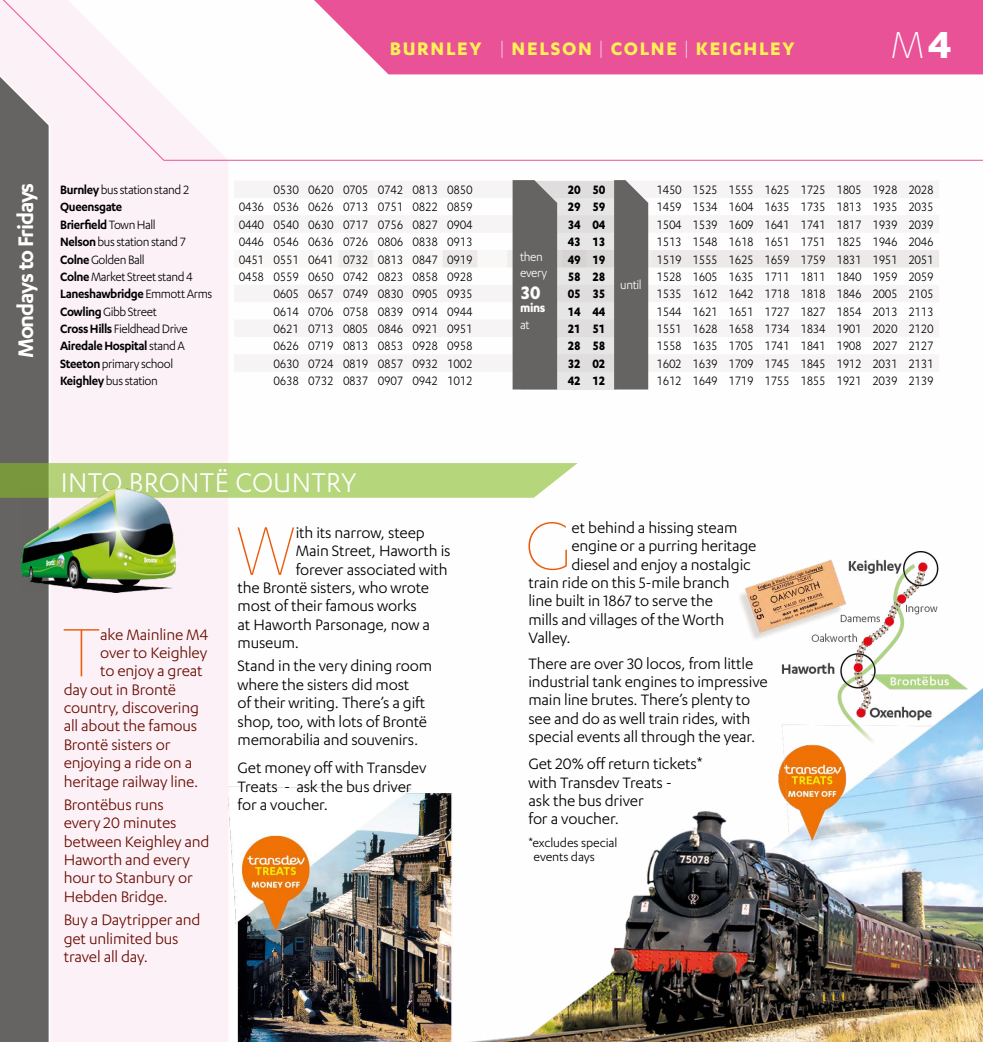
<style>
.page{position:relative;width:983px;height:1042px;background:#fff}
.page>*{position:absolute;margin:0;border:0;box-sizing:border-box;transform-origin:0 0}
.t1{font:100 79.27px "Karbon";color:#ea5b0b}
.t2{font:300 43.75px "Karbon";color:#fff}
.t3{font:31.5px "Karbon";letter-spacing:.01em;color:#fff;scale:.95 1}
.t4{font:600 24.5px "Karbon";letter-spacing:-.05em;color:#fff}
.t5{font:700 21px "Karbon";letter-spacing:.08em;color:#fff155}
.t6{font:700 21px "Karbon";color:#fff;scale:.95 1}
.t7{font:17.5px/18.4px "Karbon";letter-spacing:-.01em;color:#000}
.t8{font:17.5px/18.4px "Karbon";letter-spacing:-.01em;color:#680c00}
.t9{font:14.17px "Karbon";letter-spacing:-.025em;color:#000;scale:.9 1}
.t10{font:700 14.17px "Karbon";letter-spacing:-.025em;color:#000;scale:.9 1}
.t11{font:14px "Karbon";letter-spacing:-.03em;color:#000;scale:.95 1}
.t12{font:600 14px "Karbon";letter-spacing:-.03em;color:#000;scale:.95 1}
.t13{font:14px/14px "Karbon";letter-spacing:-.01em;color:#000}
.t14{font:14px/16.8px "Karbon";letter-spacing:-.03em;color:#fff;scale:.95 1}
.t15{font:700 14px "Karbon";color:#fff;scale:.95 1}
.s1{font-weight:300;color:#fff}
.s2{font-weight:700}
.s3{font-weight:600}
.s4{font-weight:400}
</style>
<div class="page">
<img style="left:228px;top:181px;width:754px;height:861px">
<div style="left:51px;top:161px;width:177px;height:881px;background:#fdf1f8"></div>
<div style="left:0;top:161px;width:49px;height:881px;background:#666463"></div>
<svg style="left:0;top:0;width:982px;height:161px"></svg>
<svg style="left:234px;top:180px;width:704px;height:209px"></svg>
<div style="left:314px;top:0;width:668px;height:74px;background:#ea5297"></div>
<svg style="left:0;top:463px;width:577px;height:35px;background:#b4d17b"></svg>
<img style="left:21px;top:488px;width:158px;height:104px">
<h3 class="t5" style="left:389px;top:37px;width:406px">BURNLEY <span class="s1">|</span> NELSON <span class="s1">|</span> COLNE <span class="s1">|</span> KEIGHLEY</h3>
<h2 class="t2" style="left:890px;top:21px;width:63px">M<span class="s2">4</span></h2>
<h3 class="t4" style="left:12px;top:358px;width:177px;rotate:-90deg">Mondays to Fridays</h3>
<p class="t11" style="left:60px;top:182px;width:138px"><span class="s3">Burnley</span> bus station stand 2</p>
<p class="t9" style="left:273px;top:182px;width:223px">0530 0620 0705 0742 0813 0850</p>
<p class="t10" style="left:567px;top:182px;width:43px">20 50</p>
<p class="t9" style="left:656px;top:182px;width:310px">1450 1525 1555 1625 1725 1805 1928 2028</p>
<p class="t12" style="left:60px;top:199px;width:67px">Queensgate</p>
<p class="t9" style="left:239px;top:199px;width:261px">0436 0536 0626 0713 0751 0822 0859</p>
<p class="t10" style="left:567px;top:199px;width:43px">29 59</p>
<p class="t9" style="left:656px;top:199px;width:310px">1459 1534 1604 1635 1735 1813 1935 2035</p>
<p class="t12" style="left:60px;top:217px;width:102px">Brierfield <span class="s4">Town Hall</span></p>
<p class="t9" style="left:239px;top:217px;width:261px">0440 0540 0630 0717 0756 0827 0904</p>
<p class="t10" style="left:567px;top:216px;width:43px">34 04</p>
<p class="t9" style="left:656px;top:217px;width:310px">1504 1539 1609 1641 1741 1817 1939 2039</p>
<p class="t11" style="left:60px;top:234px;width:134px"><span class="s3">Nelson</span> bus station stand 7</p>
<p class="t9" style="left:239px;top:234px;width:261px">0446 0546 0636 0726 0806 0838 0913</p>
<p class="t10" style="left:567px;top:234px;width:43px">43 13</p>
<p class="t9" style="left:656px;top:234px;width:310px">1513 1548 1618 1651 1751 1825 1946 2046</p>
<p class="t11" style="left:60px;top:252px;width:90px"><span class="s3">Colne</span> Golden Ball</p>
<p class="t9" style="left:239px;top:251px;width:261px">0451 0551 0641 0732 0813 0847 0919</p>
<p class="t10" style="left:567px;top:251px;width:43px">49 19</p>
<p class="t9" style="left:656px;top:251px;width:310px">1519 1555 1625 1659 1759 1831 1951 2051</p>
<p class="t11" style="left:60px;top:269px;width:141px"><span class="s3">Colne</span> Market Street stand 4</p>
<p class="t9" style="left:239px;top:269px;width:261px">0458 0559 0650 0742 0823 0858 0928</p>
<p class="t10" style="left:567px;top:268px;width:43px">58 28</p>
<p class="t9" style="left:656px;top:269px;width:310px">1528 1605 1635 1711 1811 1840 1959 2059</p>
<p class="t12" style="left:60px;top:286px;width:162px">Laneshawbridge <span class="s4">Emmott Arms</span></p>
<p class="t9" style="left:273px;top:286px;width:223px">0605 0657 0749 0830 0905 0935</p>
<p class="t10" style="left:567px;top:286px;width:43px">05 35</p>
<p class="t9" style="left:656px;top:286px;width:310px">1535 1612 1642 1718 1818 1846 2005 2105</p>
<p class="t11" style="left:60px;top:304px;width:103px"><span class="s3">Cowling</span> Gibb Street</p>
<p class="t9" style="left:273px;top:304px;width:223px">0614 0706 0758 0839 0914 0944</p>
<p class="t10" style="left:567px;top:303px;width:43px">14 44</p>
<p class="t9" style="left:656px;top:304px;width:310px">1544 1621 1651 1727 1827 1854 2013 2113</p>
<p class="t11" style="left:60px;top:321px;width:136px"><span class="s3">Cross Hills</span> Fieldhead Drive</p>
<p class="t9" style="left:273px;top:321px;width:223px">0621 0713 0805 0846 0921 0951</p>
<p class="t10" style="left:567px;top:321px;width:43px">21 51</p>
<p class="t9" style="left:656px;top:321px;width:310px">1551 1628 1658 1734 1834 1901 2020 2120</p>
<p class="t12" style="left:60px;top:338px;width:133px">Airedale Hospital <span class="s4">stand A</span></p>
<p class="t9" style="left:273px;top:338px;width:223px">0626 0719 0813 0853 0928 0958</p>
<p class="t10" style="left:567px;top:338px;width:43px">28 58</p>
<p class="t9" style="left:656px;top:338px;width:310px">1558 1635 1705 1741 1841 1908 2027 2127</p>
<p class="t11" style="left:60px;top:356px;width:120px"><span class="s3">Steeton</span> primary school</p>
<p class="t9" style="left:273px;top:356px;width:223px">0630 0724 0819 0857 0932 1002</p>
<p class="t10" style="left:567px;top:355px;width:43px">32 02</p>
<p class="t9" style="left:656px;top:356px;width:310px">1602 1639 1709 1745 1845 1912 2031 2131</p>
<p class="t11" style="left:60px;top:373px;width:104px"><span class="s3">Keighley</span> bus station</p>
<p class="t9" style="left:273px;top:373px;width:223px">0638 0732 0837 0907 0942 1012</p>
<p class="t10" style="left:567px;top:373px;width:43px">42 12</p>
<p class="t9" style="left:656px;top:373px;width:310px">1612 1649 1719 1755 1855 1921 2039 2139</p>
<p class="t14" style="left:520px;top:247px;width:30px">then every</p>
<h3 class="t6" style="left:520px;top:281px;width:23px">30</h3>
<p class="t15" style="left:520px;top:300px;width:28px">mins</p>
<p class="t14" style="left:520px;top:316px;width:12px">at</p>
<p class="t14" style="left:620px;top:276px;width:24px">until</p>
<h3 class="t3" style="left:61px;top:465px;width:312px">INTO BRONTË COUNTRY</h3>
<h1 class="t1" style="left:63px;top:609px;width:39px">T</h1>
<p class="t8" style="left:100px;top:624px;width:110px">ake Mainline M4</p>
<p class="t8" style="left:100px;top:643px;width:109px">over to Keighley</p>
<p class="t8" style="left:100px;top:661px;width:104px">to enjoy a great</p>
<p class="t8" style="left:64px;top:680px;width:114px">day out in Brontë</p>
<p class="t8" style="left:64px;top:698px;width:137px">country, discovering</p>
<p class="t8" style="left:64px;top:716px;width:135px">all about the famous</p>
<p class="t8" style="left:64px;top:735px;width:108px">Brontë sisters or</p>
<p class="t8" style="left:64px;top:753px;width:130px">enjoying a ride on a</p>
<p class="t8" style="left:64px;top:771px;width:136px">heritage railway line.</p>
<p class="t8" style="left:64px;top:795px;width:147px">Brontëbus runs<br>every 20 minutes between Keighley and<br>Haworth and every hour to Stanbury or<br>Hebden Bridge.</p>
<p class="t8" style="left:64px;top:910px;width:138px">Buy a Daytripper and get unlimited bus travel all day.</p>
<h1 class="t1" style="left:236px;top:507px;width:61px">W</h1>
<p class="t7" style="left:295px;top:523px;width:130px">ith its narrow, steep</p>
<p class="t7" style="left:295px;top:541px;width:156px">Main Street, Haworth is</p>
<p class="t7" style="left:295px;top:559px;width:153px">forever associated with</p>
<p class="t7" style="left:237px;top:578px;width:193px">the Brontë sisters, who wrote</p>
<p class="t7" style="left:237px;top:596px;width:181px">most of their famous works</p>
<p class="t7" style="left:237px;top:615px;width:194px">at Haworth Parsonage, now a</p>
<p class="t7" style="left:237px;top:633px;width:63px">museum.</p>
<p class="t7" style="left:237px;top:656px;width:196px">Stand in the very dining room where the sisters did most<br>of their writing. There’s a gift shop, too, with lots of Brontë memorabilia and souvenirs.</p>
<p class="t7" style="left:237px;top:758px;width:190px">Get money off with Transdev<br>Treats - ask the bus driver for a voucher.</p>
<h1 class="t1" style="left:524px;top:502px;width:48px">G</h1>
<p class="t7" style="left:571px;top:518px;width:167px">et behind a hissing steam</p>
<p class="t7" style="left:571px;top:536px;width:186px">engine or a purring heritage</p>
<p class="t7" style="left:571px;top:555px;width:181px">diesel and enjoy a nostalgic</p>
<p class="t7" style="left:528px;top:573px;width:202px">train ride on this 5-mile branch</p>
<p class="t7" style="left:528px;top:591px;width:186px">line built in 1867 to serve the</p>
<p class="t7" style="left:528px;top:610px;width:197px">mills and villages of the Worth</p>
<p class="t7" style="left:528px;top:628px;width:44px">Valley.</p>
<p class="t7" style="left:528px;top:653px;width:241px">There are over 30 locos, from little industrial tank engines to impressive main line brutes. There’s plenty to see and do as well train rides, with special events all through the year.</p>
<p class="t7" style="left:528px;top:754px;width:176px">Get 20% off return tickets* with Transdev Treats -<br>ask the bus driver<br>for a voucher.</p>
<p class="t13" style="left:533px;top:835px;width:85px;text-indent:-5px">*excludes special events days</p>
</div>
